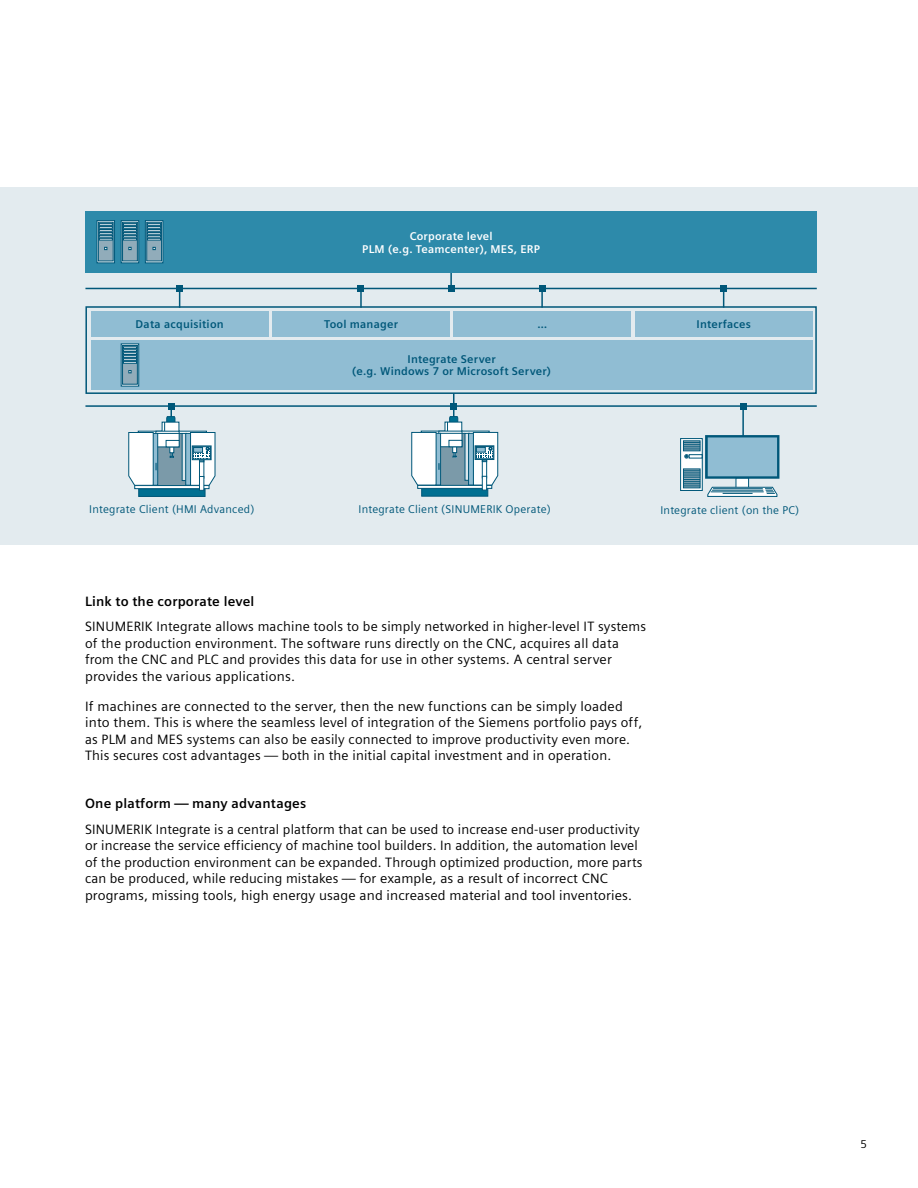
<style>
.page{position:relative;width:918px;height:1188px;background:#fff}
.page>*{position:absolute;margin:0;border:0;box-sizing:border-box;transform-origin:0 0}
.t1{font:13.5px/16.5px "Siemens Sans";letter-spacing:.01em;color:#000}
.t2{font:700 13.5px "Siemens Sans";letter-spacing:.015em;color:#000}
.t3{font:11.25px "Siemens Sans";letter-spacing:.02em;color:#005779}
.t4{font:700 11.25px/12.8px "Siemens Sans";letter-spacing:.02em;color:#005779;text-align:center}
.t5{font:700 11.25px/12.8px "Siemens Sans";letter-spacing:.02em;color:#fff;text-align:center}
.t6{font:11.25px "Siemens Sans";color:#000}
</style>
<div class="page">
<div style="left:0;top:187px;width:918px;height:357px;background:#e3ebef"></div>
<hr style="left:85px;top:405px;width:732px;height:2px;background:#005779">
<hr style="left:170px;top:406px;width:2px;height:21px;background:#005779">
<svg style="left:168px;top:403px;width:6px;height:6px"></svg>
<hr style="left:453px;top:393px;width:1px;height:39px;background:#005779">
<div style="left:450px;top:403px;width:7px;height:6px;background:#005779"></div>
<div style="left:91px;top:340px;width:721px;height:50px;background:#90bdd3"></div>
<div style="left:91px;top:311px;width:177px;height:26px;background:#90bdd3"></div>
<div style="left:272px;top:311px;width:178px;height:26px;background:#90bdd3"></div>
<div style="left:454px;top:311px;width:177px;height:26px;background:#90bdd3"></div>
<div style="left:635px;top:311px;width:177px;height:26px;background:#90bdd3"></div>
<div style="left:121px;top:343px;width:18px;height:44px;background:#42819b;border:1px solid #005779"></div>
<div style="left:122px;top:345px;width:16px;height:39px;background:#91acba;border:1px solid #005779"></div>
<svg style="left:123px;top:347px;width:14px;height:8px"></svg>
<div style="left:123px;top:355px;width:14px;height:3px;background:#fff;border:1px solid #005779"></div>
<div style="left:123px;top:358px;width:14px;height:3px;background:#fff;border:1px solid #005779"></div>
<div style="left:123px;top:361px;width:14px;height:3px;background:#fff;border:1px solid #005779"></div>
<div style="left:85px;top:306px;width:732px;height:88px;border:2px solid #005779"></div>
<hr style="left:85px;top:288px;width:732px;height:1px;background:#005779">
<svg style="left:723px;top:292px;width:1px;height:16px"></svg>
<div style="left:721px;top:285px;width:6px;height:7px;background:#005779"></div>
<hr style="left:541px;top:288px;width:2px;height:20px;background:#005779">
<div style="left:539px;top:285px;width:7px;height:7px;background:#005779"></div>
<hr style="left:360px;top:288px;width:2px;height:20px;background:#005779">
<div style="left:358px;top:285px;width:6px;height:7px;background:#005779"></div>
<svg style="left:179px;top:292px;width:1px;height:16px"></svg>
<div style="left:176px;top:285px;width:7px;height:7px;background:#005779"></div>
<svg style="left:450px;top:273px;width:2px;height:12px"></svg>
<div style="left:448px;top:285px;width:6px;height:7px;background:#005779"></div>
<div style="left:85px;top:212px;width:732px;height:61px;background:#2d8aaa"></div>
<svg style="left:97px;top:220px;width:18px;height:43px"></svg>
<div style="left:98px;top:222px;width:15px;height:39px;background:#91acba;border:1px solid #005779"></div>
<div style="left:99px;top:223px;width:14px;height:3px;background:#fff;border:1px solid #005779"></div>
<div style="left:99px;top:226px;width:14px;height:3px;background:#fff;border:1px solid #005779"></div>
<svg style="left:99px;top:229px;width:14px;height:11px"></svg>
<svg style="left:121px;top:220px;width:18px;height:43px"></svg>
<div style="left:122px;top:222px;width:16px;height:39px;background:#91acba;border:1px solid #005779"></div>
<div style="left:123px;top:223px;width:14px;height:3px;background:#fff;border:1px solid #005779"></div>
<div style="left:123px;top:226px;width:14px;height:3px;background:#fff;border:1px solid #005779"></div>
<svg style="left:123px;top:229px;width:14px;height:11px"></svg>
<svg style="left:145px;top:220px;width:18px;height:43px"></svg>
<div style="left:147px;top:222px;width:15px;height:39px;background:#91acba;border:1px solid #005779"></div>
<div style="left:147px;top:223px;width:14px;height:3px;background:#fff;border:1px solid #005779"></div>
<div style="left:147px;top:226px;width:14px;height:3px;background:#fff;border:1px solid #005779"></div>
<svg style="left:147px;top:229px;width:14px;height:11px"></svg>
<div style="left:421px;top:488px;width:67px;height:9px;background:#006f91;border:1px solid #005779"></div>
<svg style="left:417px;top:486px;width:75px;height:3px"></svg>
<svg style="left:482px;top:486px;width:5px;height:4px"></svg>
<svg style="left:411px;top:416px;width:87px;height:70px"></svg>
<hr style="left:742px;top:406px;width:2px;height:49px;background:#005779">
<svg style="left:740px;top:403px;width:6px;height:6px"></svg>
<div style="left:680px;top:438px;width:23px;height:53px;background:#f4f7f9;border:1px solid #005779"></div>
<svg style="left:683px;top:435px;width:96px;height:62px"></svg>
<div style="left:138px;top:488px;width:67px;height:9px;background:#006f91;border:1px solid #005779"></div>
<svg style="left:134px;top:486px;width:75px;height:3px"></svg>
<svg style="left:199px;top:486px;width:5px;height:5px"></svg>
<svg style="left:128px;top:416px;width:88px;height:70px"></svg>
<p class="t5" style="left:362px;top:230px;width:179px">Corporate level<br>PLM (e.g. Teamcenter), MES, ERP</p>
<p class="t4" style="left:136px;top:318px;width:90px">Data acquisition</p>
<p class="t4" style="left:324px;top:318px;width:75px">Tool manager</p>
<p class="t4" style="left:538px;top:318px;width:11px">…</p>
<p class="t4" style="left:697px;top:318px;width:56px">Interfaces</p>
<p class="t4" style="left:352px;top:352px;width:200px">Integrate Server<br>(e.g. Windows 7 or Microsoft Server)</p>
<p class="t3" style="left:89px;top:503px;width:167px">Integrate Client (HMI Advanced)</p>
<p class="t3" style="left:359px;top:503px;width:194px">Integrate Client (SINUMERIK Operate)</p>
<p class="t3" style="left:660px;top:503px;width:140px">Integrate client (on the PC)</p>
<p class="t2" style="left:85px;top:593px;width:171px">Link to the corporate level</p>
<p class="t1" style="left:85px;top:618px;width:563px">SINUMERIK Integrate allows machine tools to be simply networked in higher-level IT systems of the production environment. The software runs directly on the CNC, acquires all data from the CNC and PLC and provides this data for use in other systems. A central server provides the various applications.</p>
<p class="t1" style="left:85px;top:698px;width:559px">If machines are connected to the server, then the new functions can be simply loaded into them. This is where the seamless level of integration of the Siemens portfolio pays off, as PLM and MES systems can also be easily connected to improve productivity even more.<br>This secures cost advantages — both in the initial capital investment and in operation.</p>
<p class="t2" style="left:85px;top:796px;width:223px">One platform — many advantages</p>
<p class="t1" style="left:85px;top:821px;width:559px">SINUMERIK Integrate is a central platform that can be used to increase end-user productivity or increase the service efficiency of machine tool builders. In addition, the automation level of the production environment can be expanded. Through optimized production, more parts can be produced, while reducing mistakes — for example, as a result of incorrect CNC programs, missing tools, high energy usage and increased material and tool inventories.</p>
<p class="t6" style="left:860px;top:1138px;width:8px">5</p>
</div>
